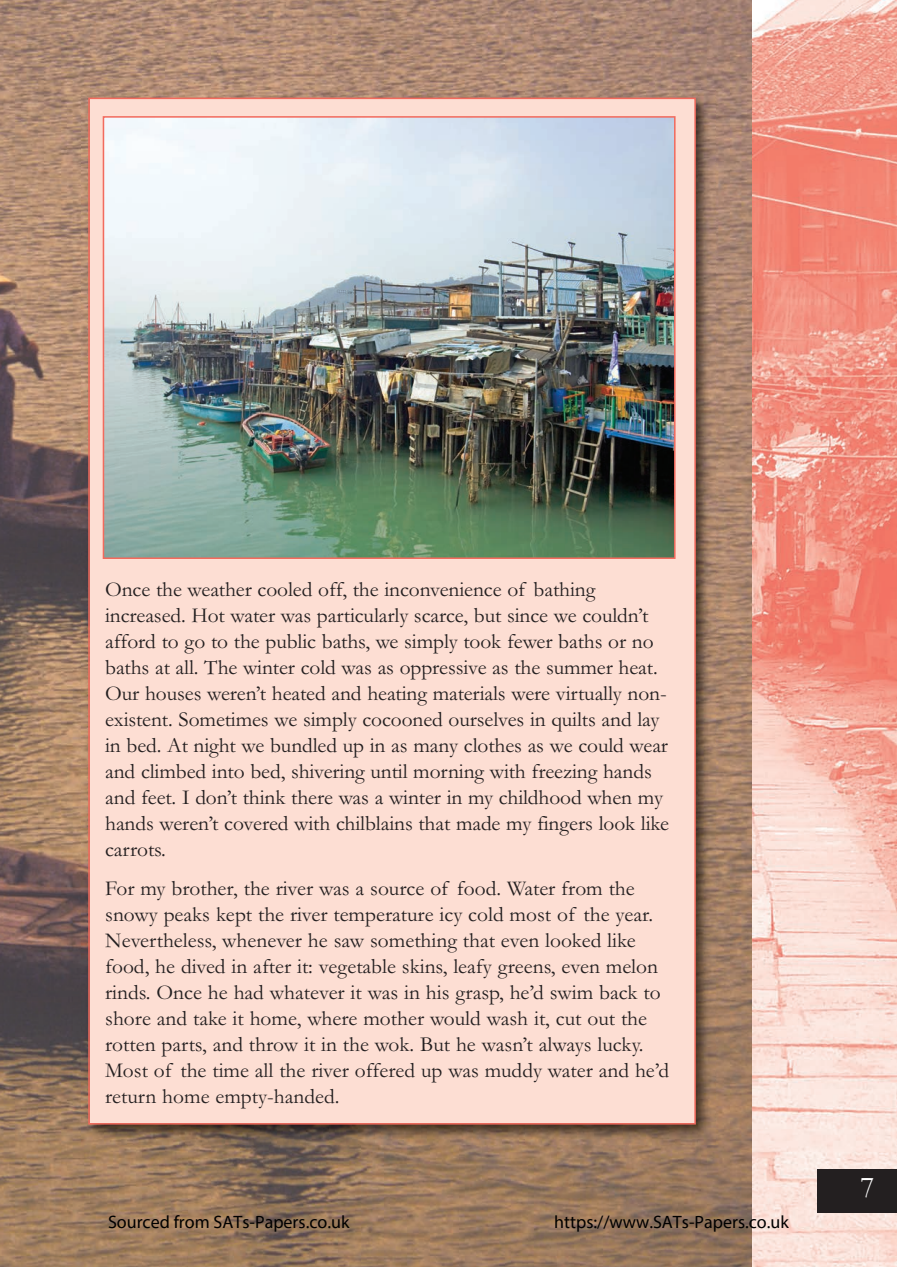
<style>
.page{position:relative;width:897px;height:1267px;background:#fff}
.page>*{position:absolute;margin:0;border:0;box-sizing:border-box;transform-origin:0 0}
.t1{font:30.6px "Garamond";color:#fff}
.t2{font:21.45px/26px "Garamond";letter-spacing:-.005em;color:#231f20}
.t3{font:18px "Myriad Pro";color:#000}
</style>
<div class="page">
<img style="left:0;top:0;width:752px;height:1266px">
<img style="left:82px;top:91px;width:633px;height:1053px">
<div style="left:90px;top:99px;width:604px;height:1023px;background:#fdded3"></div>
<img style="left:752px;top:0;width:144px;height:1266px">
<div style="left:817px;top:1169px;width:79px;height:43px;background:#231f20"></div>
<img style="left:106px;top:119px;width:566px;height:437px">
<div style="left:103px;top:116px;width:572px;height:443px;border:2px solid #f26b5e"></div>
<p class="t2" style="left:105px;top:575px;width:565px">Once the weather cooled off, the inconvenience of bathing increased. Hot water was particularly scarce, but since we couldn’t afford to go to the public baths, we simply took fewer baths or no baths at all. The winter cold was as oppressive as the summer heat.<br>Our houses weren’t heated and heating materials were virtually non&shy;existent. Sometimes we simply cocooned ourselves in quilts and lay in bed. At night we bundled up in as many clothes as we could wear and climbed into bed, shivering until morning with freezing hands and feet. I don’t think there was a winter in my childhood when my hands weren’t covered with chilblains that made my fingers look like carrots.</p>
<p class="t2" style="left:105px;top:874px;width:565px">For my brother, the river was a source of food. Water from the snowy peaks kept the river temperature icy cold most of the year.<br>Nevertheless, whenever he saw something that even looked like food, he dived in after it: vegetable skins, leafy greens, even melon rinds. Once he had whatever it was in his grasp, he’d swim back to shore and take it home, where mother would wash it, cut out the rotten parts, and throw it in the wok. But he wasn’t always lucky.<br>Most of the time all the river offered up was muddy water and he’d return home empty-handed.</p>
<p class="t3" style="left:108px;top:1210px;width:243px">Sourced from SATs-Papers.co.uk</p>
<p class="t3" style="left:554px;top:1210px;width:236px">https://www.SATs-Papers.co.uk</p>
<p class="t1" style="left:860px;top:1166px;width:16px">7</p>
</div>
